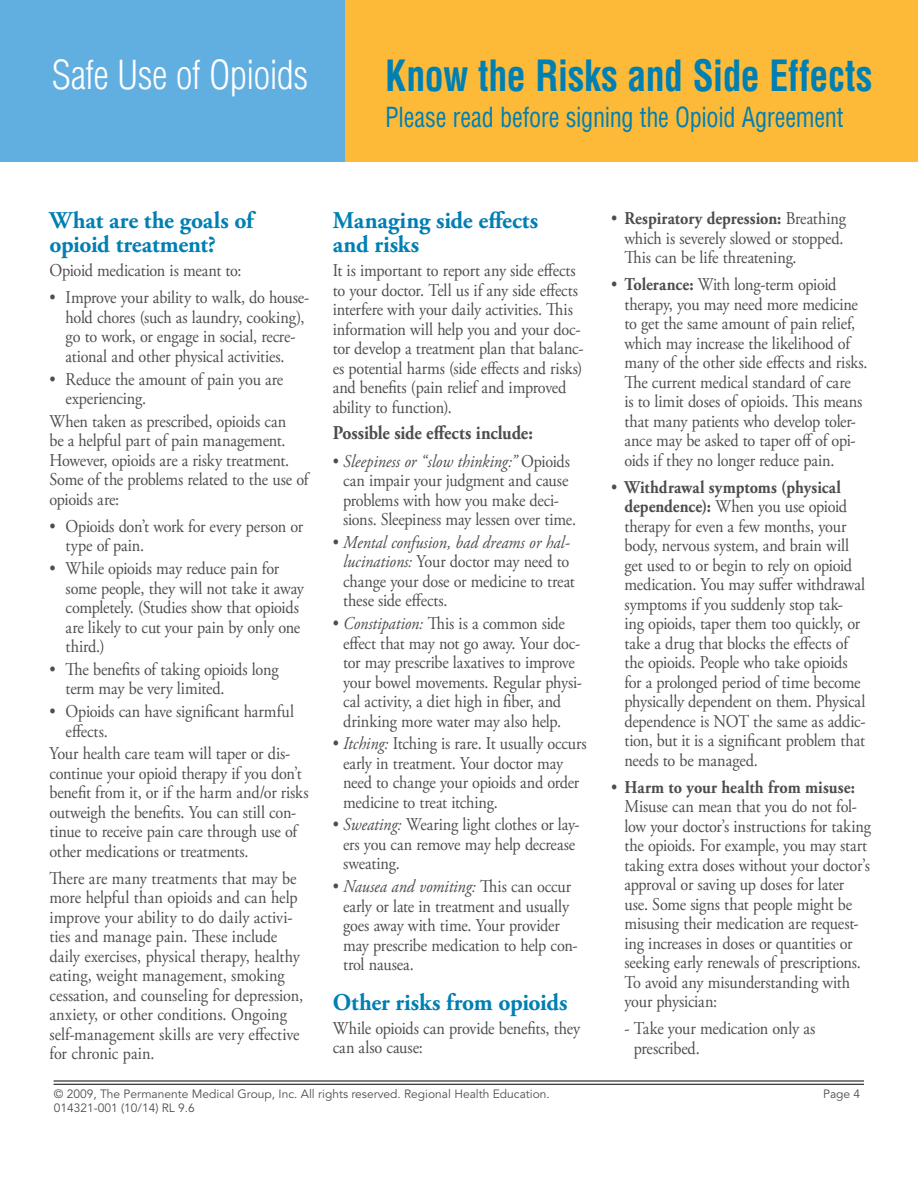
<style>
.page{position:relative;width:918px;height:1188px;background:#fff}
.page>*{position:absolute;margin:0;border:0;box-sizing:border-box;transform-origin:0 0}
.HEAD_2{font:700 condensed 42px "Helvetica";letter-spacing:-.01em;color:#007fb3;scale:.9 1}
.HEAD_1{font:300 condensed 39px "Helvetica";letter-spacing:-.015em;color:#fff}
.HEAD_2-2{font:condensed 27px "Helvetica";letter-spacing:-.01em;color:#007fb3;scale:.9 1}
.HEAD_3{font:700 24px/24px "Adobe Garamond Pro";letter-spacing:-.01em;color:#007fb3}
.HEAD_4{font:700 19.5px "Adobe Garamond Pro";letter-spacing:-.01em;color:#4d4d4f;scale:.9 1}
.TEXT{font:18px/19.5px "Adobe Garamond Pro";letter-spacing:-.01em;color:#4d4d4f;scale:.9 1}
.BULLET_LIST{font:18px/19.5px "Adobe Garamond Pro";letter-spacing:-.01em;color:#4d4d4f;scale:.9 1}
.t1{font:12px "Avenir";color:#4d4d4f}
.s1{font-style:italic}
.s2{font-weight:700}
</style>
<div class="page">
<div style="left:0;top:0;width:347px;height:162px;background:#61aee1"></div>
<div style="left:346px;top:0;width:572px;height:162px;background:#fdba38"></div>
<hr style="left:54px;top:1081px;width:810px;height:1px;background:#000">
<hr style="left:54px;top:1084px;width:810px;height:1px;background:#000">
<h1 class="HEAD_1" style="left:52px;top:51px;width:258px">Safe Use of Opioids</h1>
<h2 class="HEAD_2" style="left:385px;top:49px;width:543px">Know the Risks and Side Effects</h2>
<h2 class="HEAD_2-2" style="left:385px;top:100px;width:511px">Please read before signing the Opioid Agreement</h2>
<p class="HEAD_3" style="left:49px;top:209px;width:206px">What are the goals of opioid treatment?</p>
<p class="TEXT" style="left:49px;top:261px;width:215px">Opioid medication is meant to:</p>
<p class="BULLET_LIST" style="left:66px;top:288px;width:272px;text-indent:-16px">• Improve your ability to walk, do house&shy;hold chores (such as laundry, cooking), go to work, or engage in social, recre&shy;ational and other physical activities.</p>
<p class="BULLET_LIST" style="left:66px;top:370px;width:243px;text-indent:-16px">• Reduce the amount of pain you are experiencing.</p>
<p class="TEXT" style="left:49px;top:412px;width:289px">When taken as prescribed, opioids can<br>be a helpful part of pain management.<br>However, opioids are a risky treatment.<br>Some of the problems related to the use of opioids are:</p>
<p class="BULLET_LIST" style="left:66px;top:517px;width:265px;text-indent:-16px">• Opioids don’t work for every person or type of pain.</p>
<p class="BULLET_LIST" style="left:66px;top:559px;width:266px;text-indent:-16px">• While opioids may reduce pain for some people, they will not take it away completely. (Studies show that opioids are likely to cut your pain by only one third.)</p>
<p class="BULLET_LIST" style="left:66px;top:660px;width:238px;text-indent:-16px">• The benefits of taking opioids long term may be very limited.</p>
<p class="BULLET_LIST" style="left:66px;top:702px;width:255px;text-indent:-16px">• Opioids can have significant harmful effects.</p>
<p class="TEXT" style="left:49px;top:744px;width:289px">Your health care team will taper or dis&shy;continue your opioid therapy if you don’t benefit from it, or if the harm and/or risks outweigh the benefits. You can still con&shy;tinue to receive pain care through use of other medications or treatments.</p>
<p class="TEXT" style="left:49px;top:869px;width:283px">There are many treatments that may be more helpful than opioids and can help improve your ability to do daily activi&shy;ties and manage pain. These include daily exercises, physical therapy, healthy eating, weight management, smoking cessation, and counseling for depression, anxiety, or other conditions. Ongoing self-management skills are very effective for chronic pain.</p>
<p class="HEAD_3" style="left:333px;top:209px;width:207px">Managing side effects and risks</p>
<p class="TEXT" style="left:333px;top:261px;width:280px">It is important to report any side effects to your doctor. Tell us if any side effects interfere with your daily activities. This information will help you and your doc&shy;tor develop a treatment plan that balanc&shy;es potential harms (side effects and risks) and benefits (pain relief and improved ability to function).</p>
<p class="HEAD_4" style="left:333px;top:422px;width:224px">Possible side effects include:</p>
<p class="BULLET_LIST" style="left:333px;top:452px;width:272px;text-align:center">• <span class="s1">Sleepiness or “slow thinking:”</span> Opioids can impair your judgment and cause problems with how you make deci&shy;sions. Sleepiness may lessen over time.</p>
<p class="BULLET_LIST" style="left:343px;top:533px;width:259px;text-indent:-10px">• <span class="s1">Mental confusion, bad dreams or hal&shy;lucinations:</span> Your doctor may need to change your dose or medicine to treat these side effects.</p>
<p class="BULLET_LIST" style="left:343px;top:614px;width:267px;text-indent:-10px">• <span class="s1">Constipation:</span> This is a common side effect that may not go away. Your doc&shy;tor may prescribe laxatives to improve your bowel movements. Regular physi&shy;cal activity, a diet high in fiber, and drinking more water may also help.</p>
<p class="BULLET_LIST" style="left:343px;top:734px;width:272px;text-indent:-10px">• <span class="s1">Itching:</span> Itching is rare. It usually occurs early in treatment. Your doctor may need to change your opioids and order medicine to treat itching.</p>
<p class="BULLET_LIST" style="left:343px;top:816px;width:264px;text-indent:-10px">• <span class="s1">Sweating:</span> Wearing light clothes or lay&shy;ers you can remove may help decrease sweating.</p>
<p class="BULLET_LIST" style="left:343px;top:877px;width:262px;text-indent:-10px">• <span class="s1">Nausea and vomiting:</span> This can occur early or late in treatment and usually goes away with time. Your provider may prescribe medication to help con&shy;trol nausea.</p>
<p class="HEAD_3" style="left:333px;top:991px;width:236px">Other risks from opioids</p>
<p class="TEXT" style="left:333px;top:1019px;width:277px">While opioids can provide benefits, they can also cause:</p>
<p class="TEXT" style="left:624px;top:209px;width:248px;text-indent:-13px">• <span class="s2">Respiratory depression:</span> Breathing which is severely slowed or stopped.<br>This can be life threatening.</p>
<p class="TEXT" style="left:624px;top:275px;width:272px;text-indent:-13px">• <span class="s2">Tolerance:</span> With long-term opioid therapy, you may need more medicine to get the same amount of pain relief, which may increase the likelihood of many of the other side effects and risks.<br>The current medical standard of care<br>is to limit doses of opioids. This means that many patients who develop toler&shy;ance may be asked to taper off of opi&shy;oids if they no longer reduce pain.</p>
<p class="TEXT" style="left:624px;top:478px;width:270px;text-indent:-13px">• <span class="s2">Withdrawal symptoms (physical dependence):</span> When you use opioid therapy for even a few months, your body, nervous system, and brain will get used to or begin to rely on opioid medication. You may suffer withdrawal symptoms if you suddenly stop tak&shy;ing opioids, taper them too quickly, or take a drug that blocks the effects of the opioids. People who take opioids for a prolonged period of time become physically dependent on them. Physical dependence is NOT the same as addic&shy;tion, but it is a significant problem that needs to be managed.</p>
<p class="TEXT" style="left:624px;top:778px;width:276px;text-indent:-13px">• <span class="s2">Harm to your health from misuse:<br></span>Misuse can mean that you do not fol&shy;low your doctor’s instructions for taking the opioids. For example, you may start taking extra doses without your doctor’s approval or saving up doses for later use. Some signs that people might be misusing their medication are request&shy;ing increases in doses or quantities or seeking early renewals of prescriptions.<br>To avoid any misunderstanding with your physician:</p>
<p class="TEXT" style="left:634px;top:1019px;width:203px;text-indent:-9px">- Take your medication only as prescribed.</p>
<p class="t1" style="left:54px;top:1087px;width:498px">© 2009, The Permanente Medical Group, Inc. All rights reserved. Regional Health Education.</p>
<p class="t1" style="left:823px;top:1087px;width:39px">Page 4</p>
<p class="t1" style="left:54px;top:1101px;width:143px">014321-001 (10/14) RL 9.6</p>
</div>
